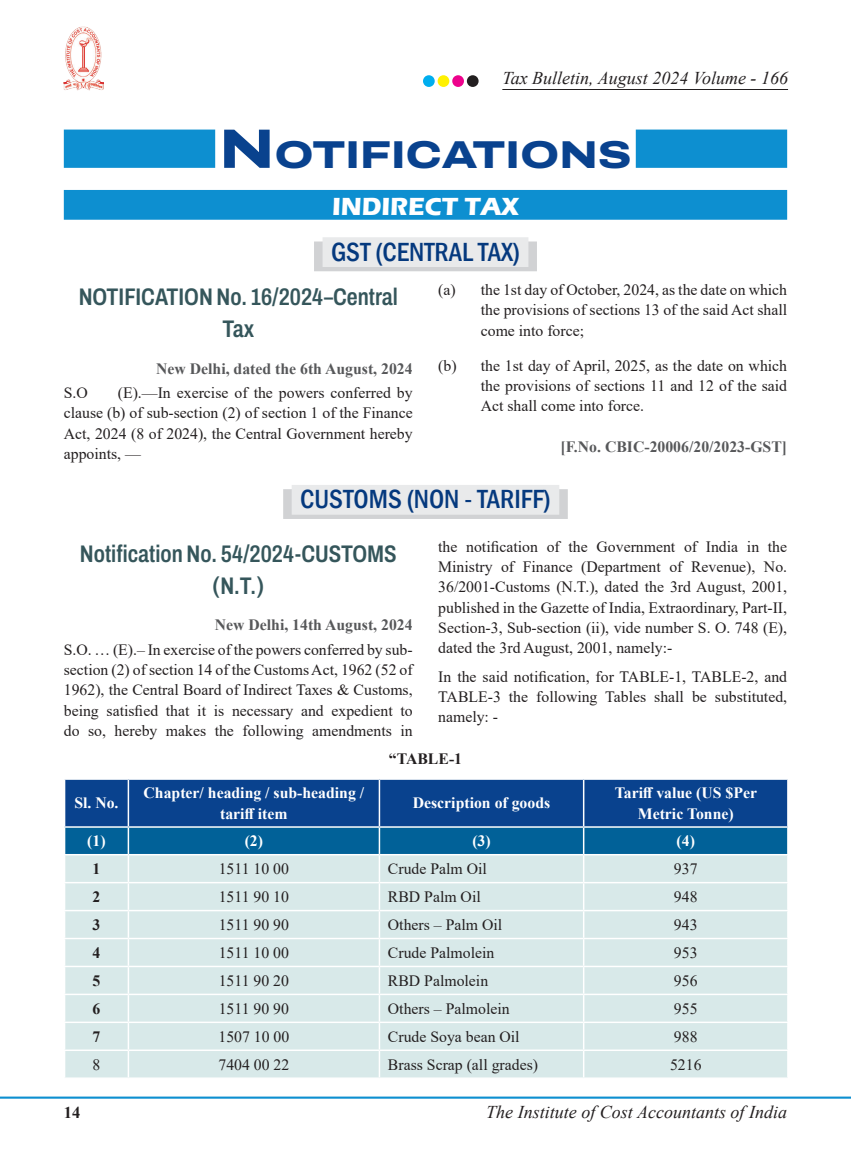
<style>
.page{position:relative;width:851px;height:1157px;background:#fff}
.page>*{position:absolute;margin:0;border:0;box-sizing:border-box;transform-origin:0 0}
.Notification___Press{font:800 38.85px "Archivo Expanded";color:#09428e}
.Heading_Style_1{font:500 condensed 27px "Franklin Gothic";color:#05397e}
.Indirect___Direct{font:700 25.5px "Eras ITC";color:#fff}
.Notification_Head{font:600 24px/31.5px "Archivo Condensed";color:#35565b;text-align:center}
.t1{font:italic 18px "Times New Roman";color:#231f20}
.t2{font:700 16.5px "Times New Roman";color:#231f20}
.Body{font:15.75px/20.2px "Times New Roman";color:#231f20;text-align:justify}
.Table_Body{font:15.75px "Times New Roman";color:#231f20}
.Tab_Setting_1{font:15.75px/20.2px "Times New Roman";color:#231f20;text-align:justify}
.Table_Body-2{font:700 15.75px/20.2px "Times New Roman";color:#fff;text-align:center}
.Notification_Date{font:700 15.75px "Times New Roman";color:#57585a}
.Body-2{font:700 15.75px "Times New Roman";color:#231f20}
.Table_Body-3{font:700 15.75px "Times New Roman";color:#231f20}
.s1{font-size:55.5px}
</style>
<div class="page">
<hr style="left:0;top:1096px;width:850px;height:2px;background:#0d8fd0">
<img style="left:64px;top:26px;width:39px;height:64px">
<hr style="left:502px;top:89px;width:285px;height:1px;background:#231f20">
<div style="left:423px;top:75px;width:11px;height:12px;background:#00aeef;border-radius:50%"></div>
<div style="left:437px;top:75px;width:12px;height:12px;background:#fff101;border-radius:50%"></div>
<div style="left:452px;top:75px;width:12px;height:12px;background:#ed028c;border-radius:50%"></div>
<div style="left:467px;top:75px;width:11px;height:12px;background:#231f20;border-radius:50%"></div>
<div style="left:64px;top:130px;width:723px;height:38px;background:#0d8fd0"></div>
<div style="left:215px;top:125px;width:420px;height:51px;background:#fff"></div>
<div style="left:64px;top:190px;width:723px;height:30px;background:#0d8fd0"></div>
<div style="left:314px;top:241px;width:223px;height:30px;background:#d1d2d4"></div>
<div style="left:322px;top:237px;width:206px;height:30px;background:#e9eaeb"></div>
<div style="left:283px;top:489px;width:284px;height:30px;background:#d1d2d4"></div>
<div style="left:291px;top:485px;width:268px;height:30px;background:#e9eaeb"></div>
<svg style="left:64px;top:779px;width:724px;height:298px;background:#a7c4d5"></svg>
<p class="t1" style="left:502px;top:66px;width:287px">Tax Bulletin, August 2024 Volume - 166</p>
<p class="Notification___Press" style="left:219px;top:125px;width:413px"><span class="s1">N</span>OTIFICATIONS</p>
<p class="Indirect___Direct" style="left:332px;top:192px;width:188px">INDIRECT TAX</p>
<p class="Heading_Style_1" style="left:331px;top:234px;width:190px">GST (CENTRAL TAX)</p>
<p class="Notification_Head" style="left:79px;top:281px;width:320px">NOTIFICATION No. 16/2024–Central<br>Tax</p>
<p class="Notification_Date" style="left:156px;top:357px;width:258px">New Delhi, dated the 6th August, 2024</p>
<p class="Body" style="left:64px;top:382px;width:26px">S.O</p>
<p class="Body" style="left:64px;top:382px;width:350px;text-indent:54px">(E).—In exercise of the powers conferred by clause (b) of sub-section (2) of section 1 of the Finance Act, 2024 (8 of 2024), the Central Government hereby appoints, —</p>
<p class="Tab_Setting_1" style="left:480px;top:279px;width:308px;text-indent:-43px">(a) the 1st day of October, 2024, as the date on which the provisions of sections 13 of the said Act shall come into force;</p>
<p class="Tab_Setting_1" style="left:480px;top:355px;width:308px;text-indent:-43px">(b) the 1st day of April, 2025, as the date on which the provisions of sections 11 and 12 of the said Act shall come into force.</p>
<p class="Notification_Date" style="left:560px;top:436px;width:228px">[F.No. CBIC-20006/20/2023-GST]</p>
<p class="Heading_Style_1" style="left:300px;top:481px;width:252px">CUSTOMS (NON - TARIFF)</p>
<p class="Notification_Head" style="left:80px;top:538px;width:318px">Notification No. 54/2024-CUSTOMS (N.T.)</p>
<p class="Notification_Date" style="left:215px;top:613px;width:199px">New Delhi, 14th August, 2024</p>
<p class="Body" style="left:64px;top:639px;width:350px">S.O. … (E).– In exercise of the powers conferred by sub&shy;section (2) of section 14 of the Customs Act, 1962 (52 of 1962), the Central Board of Indirect Taxes &amp; Customs, being satisfied that it is necessary and expedient to do so, hereby makes the following amendments in</p>
<p class="Body" style="left:438px;top:536px;width:350px">the notification of the Government of India in the Ministry of Finance (Department of Revenue), No.<br>36/2001-Customs (N.T.), dated the 3rd August, 2001, published in the Gazette of India, Extraordinary, Part-II, Section-3, Sub-section (ii), vide number S. O. 748 (E), dated the 3rd August, 2001, namely:-</p>
<p class="Body" style="left:438px;top:666px;width:350px">In the said notification, for TABLE-1, TABLE-2, and TABLE-3 the following Tables shall be substituted, namely: -</p>
<p class="Body-2" style="left:389px;top:747px;width:75px">“TABLE-1</p>
<p class="Table_Body-2" style="left:74px;top:792px;width:46px">Sl. No.</p>
<p class="Table_Body-2" style="left:143px;top:782px;width:222px">Chapter/ heading / sub-heading / tariff item</p>
<p class="Table_Body-2" style="left:413px;top:792px;width:139px">Description of goods</p>
<p class="Table_Body-2" style="left:614px;top:782px;width:144px">Tariff value (US $Per<br>Metric Tonne)</p>
<p class="Table_Body-2" style="left:87px;top:830px;width:20px">(1)</p>
<p class="Table_Body-2" style="left:245px;top:830px;width:20px">(2)</p>
<p class="Table_Body-2" style="left:472px;top:830px;width:20px">(3)</p>
<p class="Table_Body-2" style="left:676px;top:830px;width:20px">(4)</p>
<p class="Table_Body-3" style="left:92px;top:857px;width:9px">1</p>
<p class="Table_Body" style="left:219px;top:857px;width:72px">1511 10 00</p>
<p class="Table_Body" style="left:388px;top:857px;width:100px">Crude Palm Oil</p>
<p class="Table_Body" style="left:673px;top:857px;width:25px">937</p>
<p class="Table_Body-3" style="left:92px;top:885px;width:9px">2</p>
<p class="Table_Body" style="left:219px;top:885px;width:72px">1511 90 10</p>
<p class="Table_Body" style="left:388px;top:885px;width:94px">RBD Palm Oil</p>
<p class="Table_Body" style="left:673px;top:885px;width:25px">948</p>
<p class="Table_Body-3" style="left:92px;top:913px;width:9px">3</p>
<p class="Table_Body" style="left:219px;top:913px;width:72px">1511 90 90</p>
<p class="Table_Body" style="left:388px;top:913px;width:116px">Others – Palm Oil</p>
<p class="Table_Body" style="left:673px;top:913px;width:25px">943</p>
<p class="Table_Body-3" style="left:92px;top:941px;width:9px">4</p>
<p class="Table_Body" style="left:219px;top:941px;width:72px">1511 10 00</p>
<p class="Table_Body" style="left:388px;top:941px;width:108px">Crude Palmolein</p>
<p class="Table_Body" style="left:673px;top:941px;width:25px">953</p>
<p class="Table_Body-3" style="left:92px;top:969px;width:9px">5</p>
<p class="Table_Body" style="left:219px;top:969px;width:72px">1511 90 20</p>
<p class="Table_Body" style="left:388px;top:969px;width:102px">RBD Palmolein</p>
<p class="Table_Body" style="left:673px;top:969px;width:25px">956</p>
<p class="Table_Body-3" style="left:92px;top:997px;width:9px">6</p>
<p class="Table_Body" style="left:219px;top:997px;width:72px">1511 90 90</p>
<p class="Table_Body" style="left:388px;top:997px;width:123px">Others – Palmolein</p>
<p class="Table_Body" style="left:673px;top:997px;width:25px">955</p>
<p class="Table_Body-3" style="left:92px;top:1025px;width:9px">7</p>
<p class="Table_Body" style="left:218px;top:1025px;width:72px">1507 10 00</p>
<p class="Table_Body" style="left:388px;top:1025px;width:133px">Crude Soya bean Oil</p>
<p class="Table_Body" style="left:673px;top:1025px;width:25px">988</p>
<p class="Table_Body" style="left:92px;top:1053px;width:9px">8</p>
<p class="Table_Body" style="left:218px;top:1053px;width:72px">7404 00 22</p>
<p class="Table_Body" style="left:388px;top:1053px;width:152px">Brass Scrap (all grades)</p>
<p class="Table_Body" style="left:670px;top:1053px;width:33px">5216</p>
<p class="t2" style="left:64px;top:1100px;width:18px">14</p>
<p class="t1" style="left:486px;top:1099px;width:302px">The Institute of Cost Accountants of India</p>
</div>
